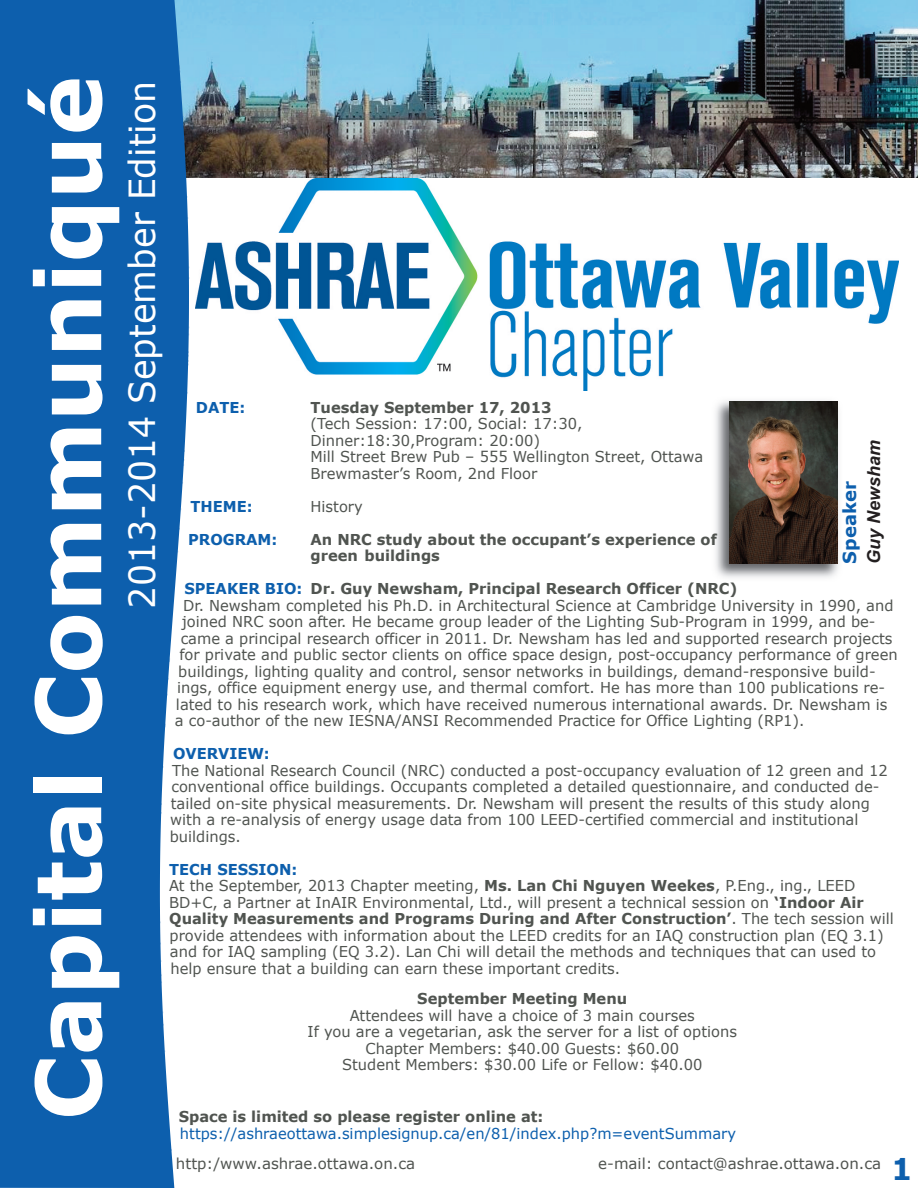
<style>
.page{position:relative;width:918px;height:1188px;background:#fff}
.page>*{position:absolute;margin:0;border:0;box-sizing:border-box;transform-origin:0 0}
.t1{font:700 90px "Verdana";color:#fff}
.t2{font:36px "Verdana";color:#fff;scale:.96 1}
.t3{font:700 30px "Verdana";color:#0d5fad}
.t4{font:italic 700 18px "Arial";color:#231f20}
.t5{font:700 18px "Verdana";color:#0d5fad}
.t6{font:15px/16.5px "Verdana";color:#505450}
.t7{font:700 15px/16.5px "Verdana";color:#505450}
.t8{font:15px "Verdana";color:#0d5fad}
.t9{font:700 15px "Verdana";color:#0d5fad}
.s1{color:#0d5fad}
.s2{font-weight:700;color:#0d5fad}
.s3{font-weight:700}
</style>
<div class="page">
<img style="left:715px;top:400px;width:124px;height:178px">
<img style="left:730px;top:402px;width:108px;height:162px">
<img style="left:189px;top:0;width:729px;height:177px">
<div style="left:0;top:0;width:189px;height:1188px;background:#0d5fad"></div>
<img style="left:195px;top:179px;width:704px;height:211px">
<h1 class="t1" style="left:11px;top:1120px;width:1046px;rotate:-90deg">Capital Communiqué</h1>
<h2 class="t2" style="left:119px;top:609px;width:551px;rotate:-90deg">2013-2014 September Edition</h2>
<p class="t9" style="left:196px;top:398px;width:51px">DATE:</p>
<p class="t7" style="left:311px;top:399px;width:242px">Tuesday September 17, 2013</p>
<p class="t6" style="left:311px;top:415px;width:394px">(Tech Session: 17:00, Social: 17:30, Dinner:18:30,Program: 20:00)<br>Mill Street Brew Pub – 555 Wellington Street, Ottawa Brewmaster’s Room, 2nd Floor</p>
<p class="t9" style="left:191px;top:497px;width:64px">THEME:</p>
<p class="t6" style="left:311px;top:498px;width:54px">History</p>
<p class="t9" style="left:188px;top:530px;width:91px">PROGRAM:</p>
<p class="t7" style="left:311px;top:531px;width:408px">An NRC study about the occupant’s experience of green buildings</p>
<p class="t7" style="left:184px;top:580px;width:555px"><span class="s1">SPEAKER BIO:</span> Dr. Guy Newsham, Principal Research Officer (NRC)</p>
<p class="t6" style="left:183px;top:597px;width:712px">Dr. Newsham completed his Ph.D. in Architectural Science at Cambridge University in 1990, and</p>
<p class="t6" style="left:182px;top:613px;width:695px">joined NRC soon after. He became group leader of the Lighting Sub-Program in 1999, and be-</p>
<p class="t6" style="left:181px;top:630px;width:713px">came a principal research officer in 2011. Dr. Newsham has led and supported research projects</p>
<p class="t6" style="left:179px;top:646px;width:720px">for private and public sector clients on office space design, post-occupancy performance of green</p>
<p class="t6" style="left:178px;top:663px;width:699px">buildings, lighting quality and control, sensor networks in buildings, demand-responsive build-</p>
<p class="t6" style="left:177px;top:679px;width:710px">ings, office equipment energy use, and thermal comfort. He has more than 100 publications re-</p>
<p class="t6" style="left:176px;top:696px;width:713px">lated to his research work, which have received numerous international awards. Dr. Newsham is</p>
<p class="t6" style="left:175px;top:712px;width:631px">a co-author of the new IESNA/ANSI Recommended Practice for Office Lighting (RP1).</p>
<p class="t9" style="left:173px;top:744px;width:98px">OVERVIEW:</p>
<p class="t6" style="left:170px;top:762px;width:720px">The National Research Council (NRC) conducted a post-occupancy evaluation of 12 green and 12 conventional office buildings. Occupants completed a detailed questionnaire, and conducted de&shy;tailed on-site physical measurements. Dr. Newsham will present the results of this study along with a re-analysis of energy usage data from 100 LEED-certified commercial and institutional buildings.</p>
<p class="t6" style="left:169px;top:861px;width:726px"><span class="s2">TECH SESSION:<br></span>At the September, 2013 Chapter meeting, <span class="s3">Ms. Lan Chi Nguyen Weekes</span>, P.Eng., ing., LEED BD+C, a Partner at InAIR Environmental, Ltd., will present a technical session on <span class="s3">‘Indoor Air Quality Measurements and Programs During and After Construction’</span>. The tech session will provide attendees with information about the LEED credits for an IAQ construction plan (EQ 3.1) and for IAQ sampling (EQ 3.2). Lan Chi will detail the methods and techniques that can used to help ensure that a building can earn these important credits.</p>
<p class="t4" style="left:863px;top:564px;width:126px;rotate:-90deg">Guy Newsham</p>
<p class="t5" style="left:838px;top:564px;width:84px;rotate:-90deg">Speaker</p>
<p class="t7" style="left:417px;top:990px;width:211px">September Meeting Menu</p>
<p class="t6" style="left:308px;top:1007px;width:431px;text-align:center">Attendees will have a choice of 3 main courses<br>If you are a vegetarian, ask the server for a list of options Chapter Members: $40.00 Guests: $60.00<br>Student Members: $30.00 Life or Fellow: $40.00</p>
<p class="t7" style="left:179px;top:1108px;width:366px">Space is limited so please register online at:</p>
<p class="t8" style="left:180px;top:1124px;width:558px">https://ashraeottawa.simplesignup.ca/en/81/index.php?m=eventSummary</p>
<p class="t6" style="left:176px;top:1155px;width:241px">http:/www.ashrae.ottawa.on.ca</p>
<p class="t6" style="left:598px;top:1155px;width:284px">e-mail: contact@ashrae.ottawa.on.ca</p>
<h3 class="t3" style="left:891px;top:1150px;width:23px">1</h3>
</div>
